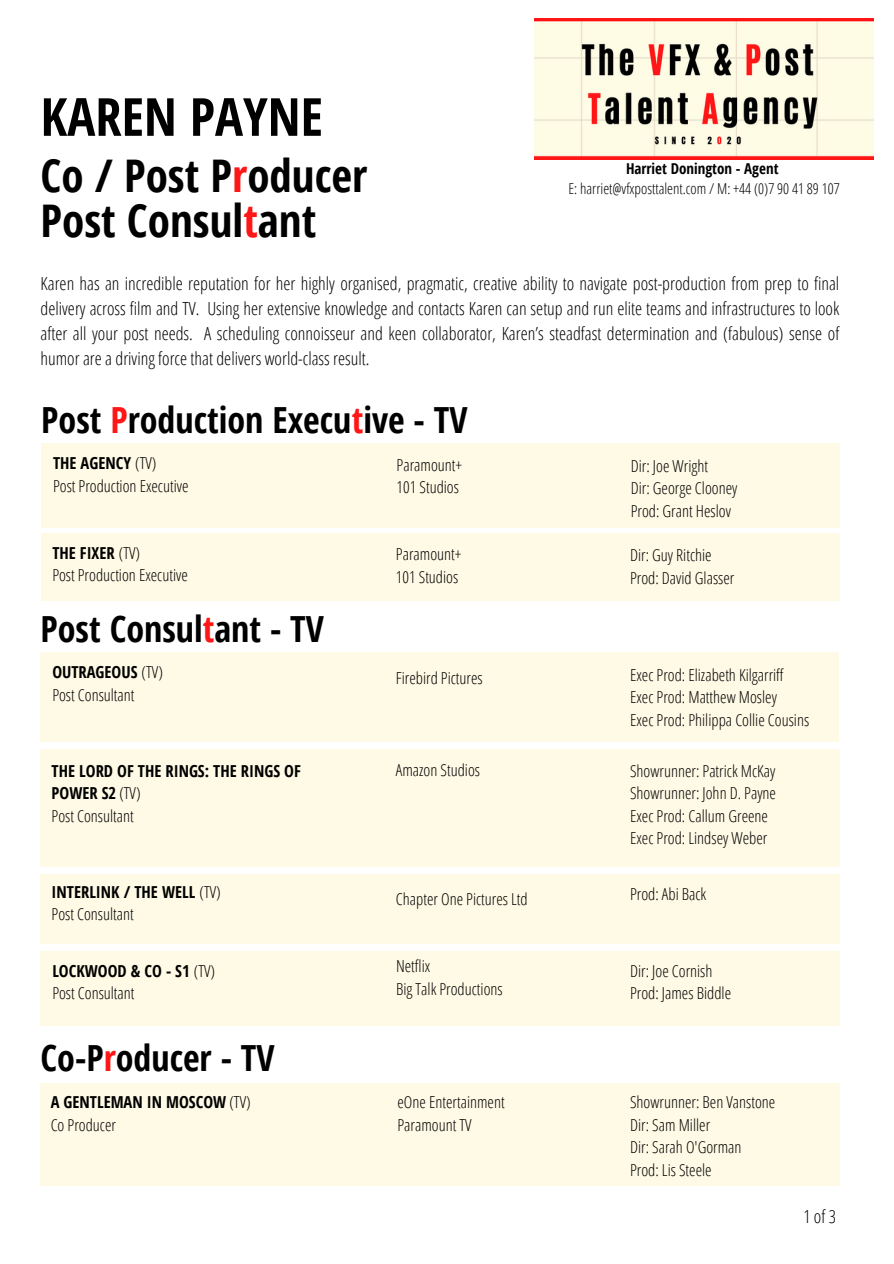
<style>
.page{position:relative;width:894px;height:1264px;background:#fff}
.page>*{position:absolute;margin:0;border:0;box-sizing:border-box;transform-origin:0 0}
.t1{font:700 52.5px "Open Sans Condensed";color:#000}
.t2{font:700 45px/45px "Open Sans Condensed";color:#000}
.t3{font:700 36px "Open Sans Condensed";color:#000}
.t4{font:300 18px/24.8px "Open Sans Condensed";color:#000;text-align:justify}
.t5{font:300 16.5px/22.5px "Open Sans Condensed";color:#000}
.t6{font:700 16.5px/22.5px "Open Sans Condensed";color:#000}
.t7{font:300 15px "Open Sans Condensed";color:#000}
.t8{font:700 15px "Open Sans Condensed";color:#000}
.s1{color:#ff1616}
.s2{font-weight:700}
.s3{font-weight:300}
</style>
<div class="page">
<img style="left:534px;top:19px;width:339px;height:141px">
<div style="left:41px;top:951px;width:798px;height:74px;background:#fefae5"></div>
<div style="left:40px;top:748px;width:798px;height:118px;background:#fefae5"></div>
<div style="left:40px;top:874px;width:799px;height:69px;background:#fefae5"></div>
<div style="left:41px;top:652px;width:798px;height:90px;background:#fefae5"></div>
<div style="left:41px;top:1082px;width:798px;height:103px;background:#fefae5"></div>
<div style="left:41px;top:443px;width:798px;height:85px;background:#fefae5"></div>
<div style="left:41px;top:533px;width:798px;height:67px;background:#fefae5"></div>
<p class="t1" style="left:41px;top:80px;width:284px">KAREN PAYNE</p>
<p class="t2" style="left:41px;top:152px;width:328px">Co / Post P<span class="s1">r</span>oducer<br>Post Consul<span class="s1">t</span>ant</p>
<h2 class="t8" style="left:625px;top:158px;width:154px">Harriet Donington - Agent</h2>
<h3 class="t7" style="left:568px;top:178px;width:272px">E: harriet@vfxposttalent.com / M: +44 (0)7 90 41 89 107</h3>
<h3 class="t4" style="left:41px;top:271px;width:800px">Karen has an incredible reputation for her highly organised, pragmatic, creative ability to navigate post-production from prep to final delivery across film and TV. Using her extensive knowledge and contacts Karen can setup and run elite teams and infrastructures to look after all your post needs. A scheduling connoisseur and keen collaborator, Karen’s steadfast determination and (fabulous) sense of humor are a driving force that delivers world-class result.</h3>
<h3 class="t3" style="left:41px;top:394px;width:427px">Post <span class="s1">P</span>roduction Execu<span class="s1">t</span>ive - TV</h3>
<h3 class="t5" style="left:53px;top:452px;width:137px"><span class="s2">THE AGENCY</span> (TV)<br>Post Production Executive</h3>
<h3 class="t5" style="left:396px;top:453px;width:67px">Paramount+<br>101 Studios</h3>
<h2 class="t5" style="left:630px;top:454px;width:108px">Dir: Joe Wright<br>Dir: George Clooney<br>Prod: Grant Heslov</h2>
<h3 class="t5" style="left:52px;top:541px;width:137px"><span class="s2">THE FIXER</span> (TV)<br>Post Production Executive</h3>
<h3 class="t5" style="left:396px;top:542px;width:67px">Paramount+<br>101 Studios</h3>
<h3 class="t5" style="left:630px;top:543px;width:106px">Dir: Guy Ritchie<br>Prod: David Glasser</h3>
<h3 class="t3" style="left:41px;top:603px;width:285px">Post Consul<span class="s1">t</span>ant - TV</h3>
<h3 class="t5" style="left:52px;top:660px;width:112px"><span class="s2">OUTRAGEOUS</span> (TV)<br>Post Consultant</h3>
<h3 class="t5" style="left:396px;top:666px;width:88px">Firebird Pictures</h3>
<h3 class="t5" style="left:630px;top:663px;width:180px">Exec Prod: Elizabeth Kilgarriff<br>Exec Prod: Matthew Mosley<br>Exec Prod: Philippa Collie Cousins</h3>
<h3 class="t6" style="left:52px;top:759px;width:250px">THE LORD OF THE RINGS: THE RINGS OF<br>POWER S2 <span class="s3">(TV)<br>Post Consultant</span></h3>
<h3 class="t5" style="left:396px;top:758px;width:86px">Amazon Studios</h3>
<h2 class="t5" style="left:630px;top:759px;width:147px">Showrunner: Patrick McKay<br>Showrunner: John D. Payne<br>Exec Prod: Callum Greene<br>Exec Prod: Lindsey Weber</h2>
<h3 class="t5" style="left:52px;top:880px;width:170px"><span class="s2">INTERLINK / THE WELL</span> (TV)<br>Post Consultant</h3>
<h3 class="t5" style="left:396px;top:887px;width:133px">Chapter One Pictures Ltd</h3>
<h3 class="t5" style="left:630px;top:881px;width:78px">Prod: Abi Back</h3>
<h3 class="t5" style="left:396px;top:954px;width:108px">Netflix<br>Big Talk Productions</h3>
<h3 class="t5" style="left:52px;top:958px;width:164px"><span class="s2">LOCKWOOD &amp; CO - S1</span> (TV)<br>Post Consultant</h3>
<h3 class="t5" style="left:630px;top:958px;width:102px">Dir: Joe Cornish<br>Prod: James Biddle</h3>
<p class="t3" style="left:41px;top:1032px;width:235px">Co-P<span class="s1">r</span>oducer - TV</p>
<h3 class="t6" style="left:51px;top:1090px;width:201px">A GENTLEMAN IN MOSCOW <span class="s3">(TV)<br>Co Producer</span></h3>
<h3 class="t5" style="left:630px;top:1090px;width:147px">Showrunner: Ben Vanstone<br>Dir: Sam Miller<br>Dir: Sarah O'Gorman<br>Prod: Lis Steele</h3>
<h3 class="t5" style="left:397px;top:1090px;width:109px">eOne Entertainment<br>Paramount TV</h3>
<p class="t4" style="left:803px;top:1203px;width:34px">1 of 3</p>
</div>
